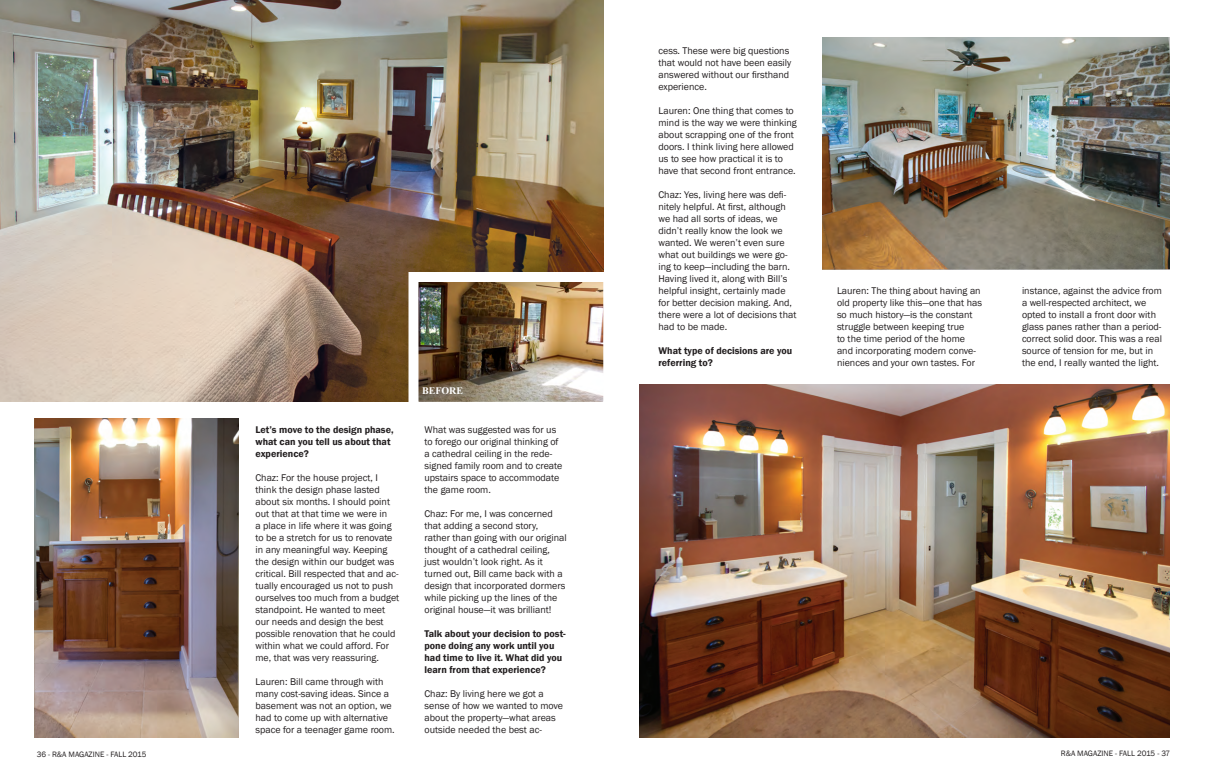
<style>
.page{position:relative;width:1206px;height:774px;background:#fff}
.page>*{position:absolute;margin:0;border:0;box-sizing:border-box;transform-origin:0 0}
.t1{font:10px/12px "Franklin Gothic";color:#231f20}
.t2{font:600 10px/12px "Franklin Gothic";color:#231f20}
.t3{font:700 10px "Times New Roman";color:#fff}
.t4{font:8px "Franklin Gothic";color:#231f20}
</style>
<div class="page">
<img style="left:639px;top:384px;width:531px;height:354px">
<img style="left:822px;top:38px;width:348px;height:232px">
<img style="left:0;top:0;width:603px;height:402px">
<img style="left:34px;top:419px;width:204px;height:319px">
<img style="left:420px;top:283px;width:182px;height:118px">
<div style="left:409px;top:272px;width:204px;height:140px;border:10px solid #fff"></div>
<p class="t2" style="left:256px;top:424px;width:140px">Let’s move to the design phase, what can you tell us about that experience?</p>
<p class="t1" style="left:256px;top:472px;width:145px">Chaz: For the house project, I think the design phase lasted about six months. I should point out that at that time we were in<br>a place in life where it was going to be a stretch for us to renovate in any meaningful way. Keeping the design within our budget was critical. Bill respected that and ac&shy;tually encouraged us not to push ourselves too much from a budget standpoint. He wanted to meet our needs and design the best possible renovation that he could within what we could afford. For me, that was very reassuring.</p>
<p class="t1" style="left:256px;top:676px;width:141px">Lauren: Bill came through with many cost-saving ideas. Since a basement was not an option, we had to come up with alternative space for a teenager game room.</p>
<p class="t3" style="left:422px;top:383px;width:43px">BEFORE</p>
<p class="t1" style="left:425px;top:424px;width:139px">What was suggested was for us to forego our original thinking of a cathedral ceiling in the rede&shy;signed family room and to create upstairs space to accommodate the game room.</p>
<p class="t1" style="left:425px;top:508px;width:144px">Chaz: For me, I was concerned that adding a second story,<br>rather than going with our original thought of a cathedral ceiling, just wouldn’t look right. As it turned out, Bill came back with a design that incorporated dormers while picking up the lines of the original house—it was brilliant!</p>
<p class="t2" style="left:425px;top:628px;width:143px">Talk about your decision to post&shy;pone doing any work until you had time to live it. What did you learn from that experience?</p>
<p class="t1" style="left:425px;top:688px;width:140px">Chaz: By living here we got a sense of how we wanted to move about the property—what areas outside needed the best ac-</p>
<p class="t1" style="left:659px;top:45px;width:134px">cess. These were big questions that would not have been easily answered without our firsthand experience.</p>
<p class="t1" style="left:659px;top:105px;width:140px">Lauren: One thing that comes to mind is the way we were thinking about scrapping one of the front doors. I think living here allowed us to see how practical it is to have that second front entrance.</p>
<p class="t1" style="left:659px;top:189px;width:139px">Chaz: Yes, living here was defi&shy;nitely helpful. At first, although we had all sorts of ideas, we didn’t really know the look we wanted. We weren’t even sure what out buildings we were go&shy;ing to keep—including the barn.<br>Having lived it, along with Bill’s helpful insight, certainly made for better decision making. And, there were a lot of decisions that had to be made.</p>
<p class="t2" style="left:659px;top:344px;width:135px">What type of decisions are you referring to?</p>
<p class="t1" style="left:837px;top:285px;width:147px">Lauren: The thing about having an old property like this—one that has so much history—is the constant struggle between keeping true<br>to the time period of the home and incorporating modern conve&shy;niences and your own tastes. For</p>
<p class="t1" style="left:1022px;top:285px;width:142px">instance, against the advice from a well-respected architect, we opted to install a front door with glass panes rather than a period&shy;correct solid door. This was a real source of tension for me, but in the end, I really wanted the light.</p>
<p class="t4" style="left:37px;top:749px;width:111px">36 - R&amp;A MAGAZINE - FALL 2015</p>
<p class="t4" style="left:1061px;top:749px;width:111px">R&amp;A MAGAZINE - FALL 2015 - 37</p>
</div>
